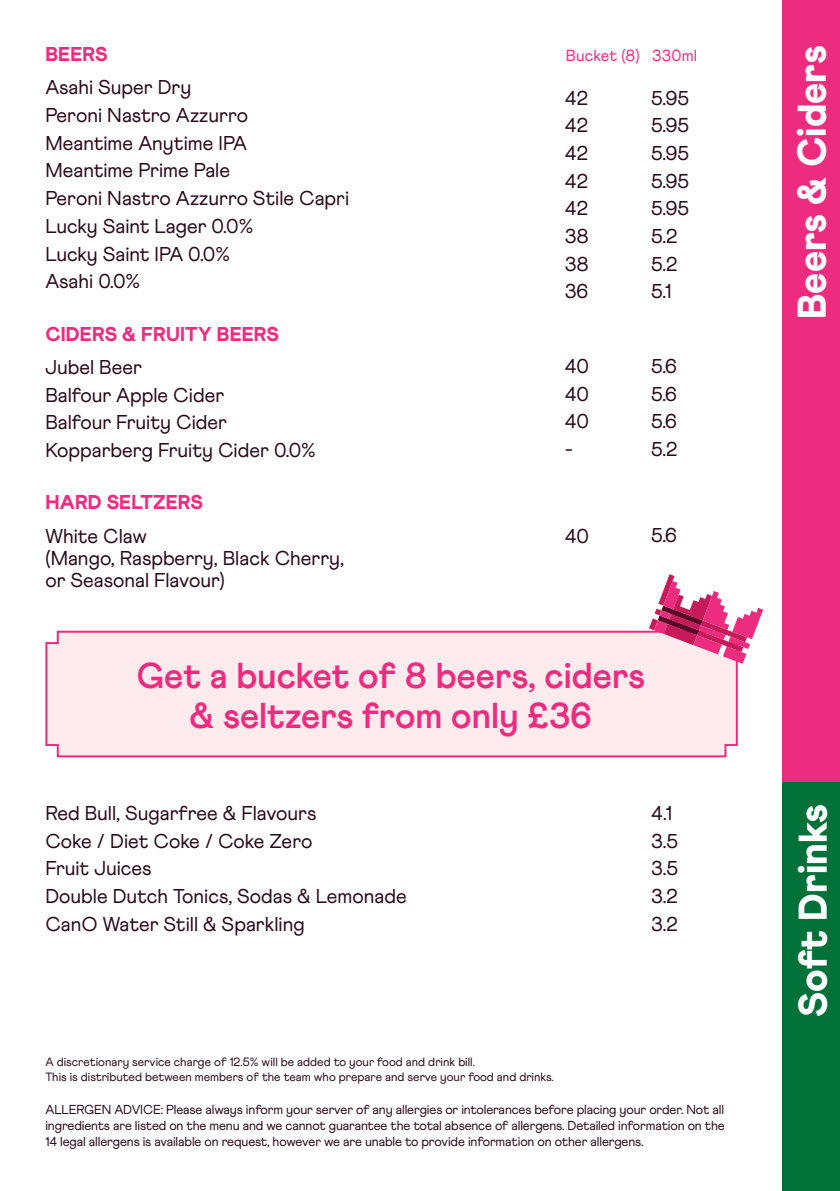
<style>
.page{position:relative;width:840px;height:1191px;background:#fff}
.page>*{position:absolute;margin:0;border:0;box-sizing:border-box;transform-origin:0 0}
.Section{font:900 40px "Athletics";color:#fff}
.CTA{font:700 36px/40px "Athletics";color:#ee2c7f;text-align:center}
.Drink{font:20px/22px "Athletics";color:#2a0b1b}
.Drink_Type{font:900 20px "Athletics";letter-spacing:.01em;color:#ee2c7f}
.Drink_Type-2{font:16px "Athletics";letter-spacing:.01em;color:#ee2c7f}
.Small_Print{font:13px/16px "Athletics";letter-spacing:-.01em;color:#2a0b1b;text-align:justify}
.Small_Print-2{font:12px/15px "Athletics";color:#2a0b1b}
</style>
<div class="page">
<div style="left:781px;top:781px;width:58px;height:410px;background:#007138"></div>
<div style="left:782px;top:0;width:57px;height:781px;background:#ee2c7f"></div>
<div style="left:45px;top:630px;width:693px;height:128px;background:#fdebee"></div>
<svg style="left:648px;top:574px;width:114px;height:90px"></svg>
<p class="Drink_Type" style="left:45px;top:42px;width:63px">BEERS</p>
<p class="Drink_Type-2" style="left:565px;top:46px;width:133px">Bucket (8) 330ml</p>
<p class="Drink" style="left:45px;top:77px;width:147px">Asahi Super Dry</p>
<p class="Drink" style="left:45px;top:104px;width:204px">Peroni Nastro Azzurro</p>
<p class="Drink" style="left:45px;top:132px;width:203px">Meantime Anytime IPA</p>
<p class="Drink" style="left:45px;top:160px;width:186px">Meantime Prime Pale</p>
<p class="Drink" style="left:45px;top:187px;width:305px">Peroni Nastro Azzurro Stile Capri</p>
<p class="Drink" style="left:45px;top:215px;width:209px">Lucky Saint Lager 0.0%</p>
<p class="Drink" style="left:45px;top:243px;width:186px">Lucky Saint IPA 0.0%</p>
<p class="Drink" style="left:45px;top:270px;width:96px">Asahi 0.0%</p>
<p class="Drink_Type" style="left:45px;top:321px;width:235px">CIDERS &amp; FRUITY BEERS</p>
<p class="Drink" style="left:45px;top:356px;width:98px">Jubel Beer</p>
<p class="Drink" style="left:45px;top:384px;width:180px">Balfour Apple Cider</p>
<p class="Drink" style="left:45px;top:411px;width:183px">Balfour Fruity Cider</p>
<p class="Drink" style="left:45px;top:439px;width:272px">Kopparberg Fruity Cider 0.0%</p>
<p class="Drink_Type" style="left:45px;top:490px;width:159px">HARD SELTZERS</p>
<p class="Drink" style="left:45px;top:525px;width:300px">White Claw<br>(Mango, Raspberry, Black Cherry, or Seasonal Flavour)</p>
<p class="Drink" style="left:564px;top:87px;width:25px">42</p>
<p class="Drink" style="left:564px;top:115px;width:25px">42</p>
<p class="Drink" style="left:564px;top:142px;width:25px">42</p>
<p class="Drink" style="left:564px;top:170px;width:25px">42</p>
<p class="Drink" style="left:564px;top:198px;width:25px">42</p>
<p class="Drink" style="left:564px;top:225px;width:26px">38</p>
<p class="Drink" style="left:564px;top:253px;width:26px">38</p>
<p class="Drink" style="left:564px;top:281px;width:25px">36</p>
<p class="Drink" style="left:651px;top:87px;width:39px">5.95</p>
<p class="Drink" style="left:651px;top:115px;width:39px">5.95</p>
<p class="Drink" style="left:651px;top:142px;width:39px">5.95</p>
<p class="Drink" style="left:651px;top:170px;width:39px">5.95</p>
<p class="Drink" style="left:651px;top:198px;width:39px">5.95</p>
<p class="Drink" style="left:651px;top:225px;width:28px">5.2</p>
<p class="Drink" style="left:651px;top:253px;width:28px">5.2</p>
<p class="Drink" style="left:651px;top:281px;width:22px">5.1</p>
<p class="Drink" style="left:564px;top:355px;width:26px">40</p>
<p class="Drink" style="left:564px;top:383px;width:26px">40</p>
<p class="Drink" style="left:564px;top:410px;width:26px">40</p>
<p class="Drink" style="left:564px;top:438px;width:10px">-</p>
<p class="Drink" style="left:651px;top:355px;width:27px">5.6</p>
<p class="Drink" style="left:651px;top:383px;width:27px">5.6</p>
<p class="Drink" style="left:651px;top:410px;width:27px">5.6</p>
<p class="Drink" style="left:651px;top:438px;width:28px">5.2</p>
<p class="Drink" style="left:651px;top:524px;width:27px">5.6</p>
<p class="Drink" style="left:564px;top:525px;width:26px">40</p>
<p class="CTA" style="left:136px;top:656px;width:510px">Get a bucket of 8 beers, ciders &amp; seltzers from only £36</p>
<p class="Drink" style="left:45px;top:802px;width:272px">Red Bull, Sugarfree &amp; Flavours</p>
<p class="Drink" style="left:45px;top:830px;width:268px">Coke / Diet Coke / Coke Zero</p>
<p class="Drink" style="left:45px;top:857px;width:107px">Fruit Juices</p>
<p class="Drink" style="left:45px;top:885px;width:362px">Double Dutch Tonics, Sodas &amp; Lemonade</p>
<p class="Drink" style="left:45px;top:913px;width:261px">CanO Water Still &amp; Sparkling</p>
<p class="Drink" style="left:651px;top:802px;width:23px">4.1</p>
<p class="Drink" style="left:651px;top:830px;width:29px">3.5</p>
<p class="Drink" style="left:651px;top:857px;width:29px">3.5</p>
<p class="Drink" style="left:651px;top:885px;width:28px">3.2</p>
<p class="Drink" style="left:651px;top:913px;width:28px">3.2</p>
<p class="Small_Print-2" style="left:45px;top:1054px;width:509px">A discretionary service charge of 12.5% will be added to your food and drink bill.<br>This is distributed between members of the team who prepare and serve your food and drinks.</p>
<p class="Small_Print" style="left:45px;top:1101px;width:680px">ALLERGEN ADVICE: Please always inform your server of any allergies or intolerances before placing your order. Not all ingredients are listed on the menu and we cannot guarantee the total absence of allergens. Detailed information on the 14 legal allergens is available on request, however we are unable to provide information on other allergens.</p>
<p class="Section" style="left:787px;top:319px;width:275px;rotate:-90deg">Beers &amp; Ciders</p>
<p class="Section" style="left:788px;top:1016px;width:214px;rotate:-90deg">Soft Drinks</p>
</div>
